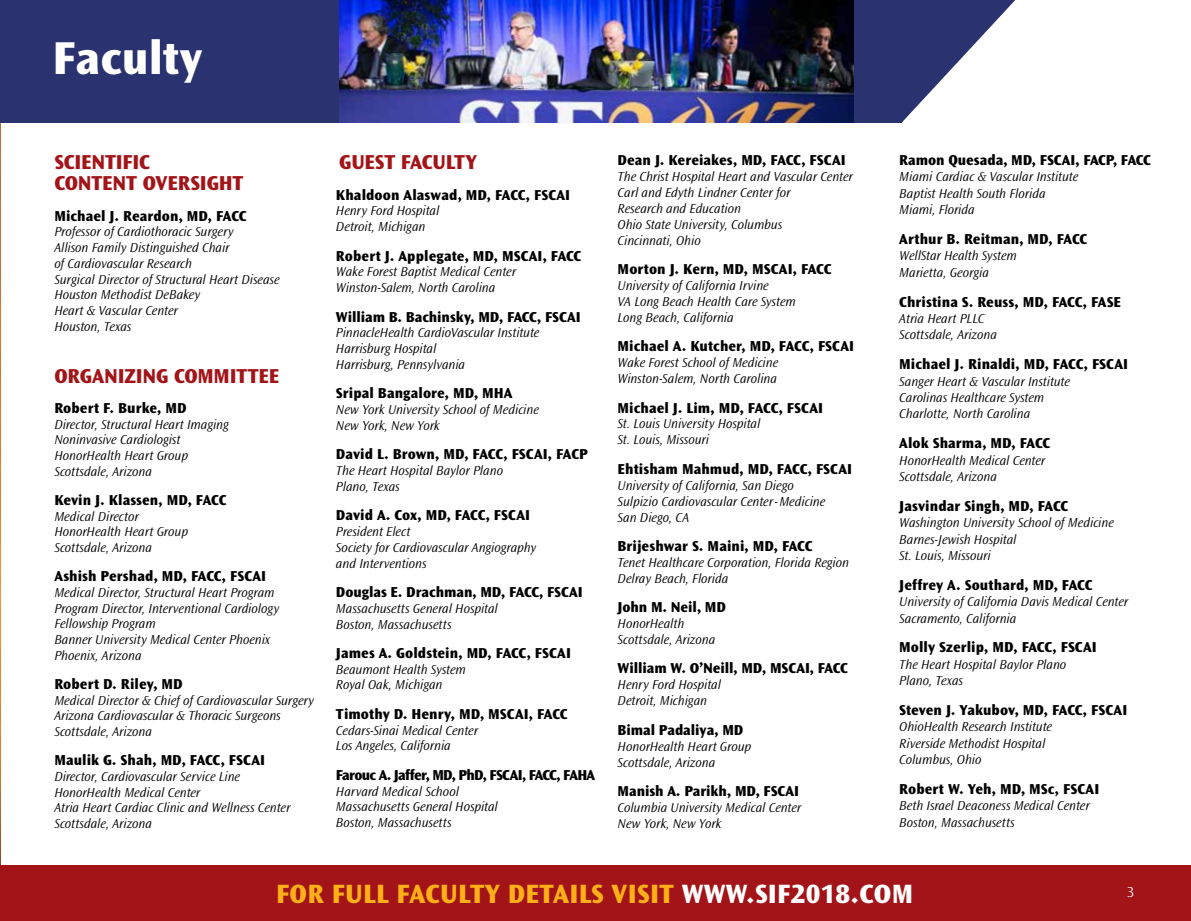
<style>
.page{position:relative;width:1191px;height:921px;background:#fff}
.page>*{position:absolute;margin:0;border:0;box-sizing:border-box;transform-origin:0 0}
.t1{font:800 48px "Ocean Sans Std";color:#fff}
.t2{font:800 27.6px "Ocean Sans Std";letter-spacing:.01em;color:#fcaf17}
.t3{font:800 21px/21px "Ocean Sans Std";letter-spacing:-.01em;color:#a31418}
.t4{font:800 15px "Ocean Sans Std";letter-spacing:.005em;color:#000}
.t5{font:800 15px "Ocean Sans Std";letter-spacing:-.045em;color:#000}
.t6{font:300 15px "Ocean Sans Std";color:#fff}
.t7{font:italic 300 13.5px/15.8px "Ocean Sans Std";letter-spacing:-.005em;color:#000}
.s1{color:#fff}
</style>
<div class="page">
<img style="left:0;top:0;width:1px;height:920px">
<div style="left:1px;top:865px;width:1189px;height:55px;background:#a31418"></div>
<div style="left:1px;top:0;width:900px;height:123px;background:#2a336f"></div>
<svg style="left:853px;top:0;width:162px;height:123px"></svg>
<img style="left:340px;top:0;width:513px;height:123px">
<h1 class="t1" style="left:52px;top:31px;width:151px">Faculty</h1>
<h3 class="t3" style="left:54px;top:152px;width:191px">SCIENTIFIC<br>CONTENT OVERSIGHT</h3>
<p class="t4" style="left:54px;top:207px;width:194px">Michael J. Reardon, MD, FACC</p>
<p class="t7" style="left:54px;top:224px;width:227px">Professor of Cardiothoracic Surgery<br>Allison Family Distinguished Chair<br>of Cardiovascular Research<br>Surgical Director of Structural Heart Disease<br>Houston Methodist DeBakey<br>Heart &amp; Vascular Center<br>Houston, Texas</p>
<h3 class="t3" style="left:54px;top:365px;width:226px">ORGANIZING COMMITTEE</h3>
<p class="t4" style="left:54px;top:399px;width:134px">Robert F. Burke, MD</p>
<p class="t7" style="left:54px;top:416px;width:176px">Director, Structural Heart Imaging<br>Noninvasive Cardiologist<br>HonorHealth Heart Group<br>Scottsdale, Arizona</p>
<p class="t4" style="left:54px;top:491px;width:173px">Kevin J. Klassen, MD, FACC</p>
<p class="t7" style="left:54px;top:508px;width:135px">Medical Director<br>HonorHealth Heart Group<br>Scottsdale, Arizona</p>
<p class="t4" style="left:54px;top:567px;width:213px">Ashish Pershad, MD, FACC, FSCAI</p>
<p class="t7" style="left:54px;top:584px;width:226px">Medical Director, Structural Heart Program Program Director, Interventional Cardiology Fellowship Program<br>Banner University Medical Center Phoenix Phoenix, Arizona</p>
<p class="t4" style="left:54px;top:675px;width:130px">Robert D. Riley, MD</p>
<p class="t7" style="left:54px;top:692px;width:261px">Medical Director &amp; Chief of Cardiovascular Surgery<br>Arizona Cardiovascular &amp; Thoracic Surgeons<br>Scottsdale, Arizona</p>
<p class="t4" style="left:54px;top:751px;width:212px">Maulik G. Shah, MD, FACC, FSCAI</p>
<p class="t7" style="left:54px;top:768px;width:237px">Director, Cardiovascular Service Line HonorHealth Medical Center<br>Atria Heart Cardiac Clinic and Wellness Center Scottsdale, Arizona</p>
<h3 class="t3" style="left:339px;top:152px;width:139px">GUEST FACULTY</h3>
<p class="t4" style="left:336px;top:186px;width:236px">Khaldoon Alaswad, MD, FACC, FSCAI</p>
<p class="t7" style="left:336px;top:203px;width:105px">Henry Ford Hospital<br>Detroit, Michigan</p>
<p class="t4" style="left:336px;top:247px;width:247px">Robert J. Applegate, MD, MSCAI, FACC</p>
<p class="t7" style="left:336px;top:264px;width:181px">Wake Forest Baptist Medical Center<br>Winston-Salem, North Carolina</p>
<p class="t4" style="left:336px;top:308px;width:246px">William B. Bachinsky, MD, FACC, FSCAI</p>
<p class="t7" style="left:336px;top:325px;width:205px">PinnacleHealth CardioVascular Institute<br>Harrisburg Hospital<br>Harrisburg, Pennsylvania</p>
<p class="t4" style="left:336px;top:385px;width:178px">Sripal Bangalore, MD, MHA</p>
<p class="t7" style="left:336px;top:402px;width:204px">New York University School of Medicine<br>New York, New York</p>
<p class="t4" style="left:336px;top:445px;width:253px">David L. Brown, MD, FACC, FSCAI, FACP</p>
<p class="t7" style="left:336px;top:462px;width:168px">The Heart Hospital Baylor Plano<br>Plano, Texas</p>
<p class="t4" style="left:336px;top:506px;width:195px">David A. Cox, MD, FACC, FSCAI</p>
<p class="t7" style="left:336px;top:523px;width:202px">President Elect<br>Society for Cardiovascular Angiography and Interventions</p>
<p class="t4" style="left:336px;top:583px;width:248px">Douglas E. Drachman, MD, FACC, FSCAI</p>
<p class="t7" style="left:336px;top:600px;width:163px">Massachusetts General Hospital<br>Boston, Massachusetts</p>
<p class="t4" style="left:336px;top:644px;width:236px">James A. Goldstein, MD, FACC, FSCAI</p>
<p class="t7" style="left:336px;top:661px;width:131px">Beaumont Health System<br>Royal Oak, Michigan</p>
<p class="t4" style="left:336px;top:705px;width:233px">Timothy D. Henry, MD, MSCAI, FACC</p>
<p class="t7" style="left:336px;top:722px;width:144px">Cedars-Sinai Medical Center<br>Los Angeles, California</p>
<p class="t5" style="left:336px;top:766px;width:261px">Farouc A. Jaffer, MD, PhD, FSCAI, FACC, FAHA</p>
<p class="t7" style="left:336px;top:783px;width:163px">Harvard Medical School<br>Massachusetts General Hospital<br>Boston, Massachusetts</p>
<p class="t4" style="left:617px;top:152px;width:229px">Dean J. Kereiakes, MD, FACC, FSCAI</p>
<p class="t7" style="left:617px;top:169px;width:237px">The Christ Hospital Heart and Vascular Center<br>Carl and Edyth Lindner Center for<br>Research and Education<br>Ohio State University, Columbus<br>Cincinnati, Ohio</p>
<p class="t4" style="left:617px;top:260px;width:215px">Morton J. Kern, MD, MSCAI, FACC</p>
<p class="t7" style="left:617px;top:278px;width:180px">University of California Irvine<br>VA Long Beach Health Care System<br>Long Beach, California</p>
<p class="t4" style="left:617px;top:338px;width:238px">Michael A. Kutcher, MD, FACC, FSCAI</p>
<p class="t7" style="left:617px;top:355px;width:162px">Wake Forest School of Medicine<br>Winston-Salem, North Carolina</p>
<p class="t4" style="left:617px;top:399px;width:207px">Michael J. Lim, MD, FACC, FSCAI</p>
<p class="t7" style="left:617px;top:416px;width:144px">St. Louis University Hospital<br>St. Louis, Missouri</p>
<p class="t4" style="left:617px;top:460px;width:236px">Ehtisham Mahmud, MD, FACC, FSCAI</p>
<p class="t7" style="left:617px;top:477px;width:209px">University of California, San Diego<br>Sulpizio Cardiovascular Center-Medicine<br>San Diego, CA</p>
<p class="t4" style="left:617px;top:537px;width:196px">Brijeshwar S. Maini, MD, FACC</p>
<p class="t7" style="left:617px;top:554px;width:233px">Tenet Healthcare Corporation, Florida Region<br>Delray Beach, Florida</p>
<p class="t4" style="left:617px;top:598px;width:110px">John M. Neil, MD</p>
<p class="t7" style="left:617px;top:615px;width:99px">HonorHealth<br>Scottsdale, Arizona</p>
<p class="t4" style="left:617px;top:659px;width:232px">William W. O’Neill, MD, MSCAI, FACC</p>
<p class="t7" style="left:617px;top:677px;width:105px">Henry Ford Hospital<br>Detroit, Michigan</p>
<p class="t4" style="left:617px;top:721px;width:127px">Bimal Padaliya, MD</p>
<p class="t7" style="left:617px;top:738px;width:135px">HonorHealth Heart Group<br>Scottsdale, Arizona</p>
<p class="t4" style="left:617px;top:782px;width:183px">Manish A. Parikh, MD, FSCAI</p>
<p class="t7" style="left:617px;top:799px;width:185px">Columbia University Medical Center<br>New York, New York</p>
<p class="t4" style="left:899px;top:152px;width:253px">Ramon Quesada, MD, FSCAI, FACP, FACC</p>
<p class="t7" style="left:899px;top:169px;width:180px;line-height:16.4px">Miami Cardiac &amp; Vascular Institute<br>Baptist Health South Florida<br>Miami, Florida</p>
<p class="t4" style="left:899px;top:230px;width:189px">Arthur B. Reitman, MD, FACC</p>
<p class="t7" style="left:899px;top:248px;width:119px;line-height:16.4px">WellStar Health System<br>Marietta, Georgia</p>
<p class="t4" style="left:899px;top:293px;width:223px">Christina S. Reuss, MD, FACC, FASE</p>
<p class="t7" style="left:899px;top:310px;width:99px;line-height:16.4px">Atria Heart PLLC<br>Scottsdale, Arizona</p>
<p class="t4" style="left:899px;top:356px;width:230px">Michael J. Rinaldi, MD, FACC, FSCAI</p>
<p class="t7" style="left:899px;top:373px;width:172px;line-height:16.4px">Sanger Heart &amp; Vascular Institute<br>Carolinas Healthcare System<br>Charlotte, North Carolina</p>
<p class="t4" style="left:899px;top:434px;width:152px">Alok Sharma, MD, FACC</p>
<p class="t7" style="left:899px;top:452px;width:147px;line-height:16.4px">HonorHealth Medical Center<br>Scottsdale, Arizona</p>
<p class="t4" style="left:899px;top:497px;width:170px">Jasvindar Singh, MD, FACC</p>
<p class="t7" style="left:899px;top:514px;width:216px;line-height:16.4px">Washington University School of Medicine<br>Barnes-Jewish Hospital<br>St. Louis, Missouri</p>
<p class="t4" style="left:899px;top:576px;width:195px">Jeffrey A. Southard, MD, FACC</p>
<p class="t7" style="left:899px;top:593px;width:230px;line-height:16.4px">University of California Davis Medical Center<br>Sacramento, California</p>
<p class="t4" style="left:899px;top:638px;width:199px">Molly Szerlip, MD, FACC, FSCAI</p>
<p class="t7" style="left:899px;top:656px;width:168px;line-height:16.4px">The Heart Hospital Baylor Plano<br>Plano, Texas</p>
<p class="t4" style="left:899px;top:701px;width:229px">Steven J. Yakubov, MD, FACC, FSCAI</p>
<p class="t7" style="left:899px;top:718px;width:154px;line-height:16.4px">OhioHealth Research Institute<br>Riverside Methodist Hospital<br>Columbus, Ohio</p>
<p class="t4" style="left:899px;top:780px;width:201px">Robert W. Yeh, MD, MSc, FSCAI</p>
<p class="t7" style="left:899px;top:797px;width:192px;line-height:16.4px">Beth Israel Deaconess Medical Center<br>Boston, Massachusetts</p>
<h2 class="t2" style="left:276px;top:877px;width:638px">FOR FULL FACULTY DETAILS VISIT <span class="s1">WWW.SIF2018.COM</span></h2>
<p class="t6" style="left:1126px;top:883px;width:9px">3</p>
</div>
